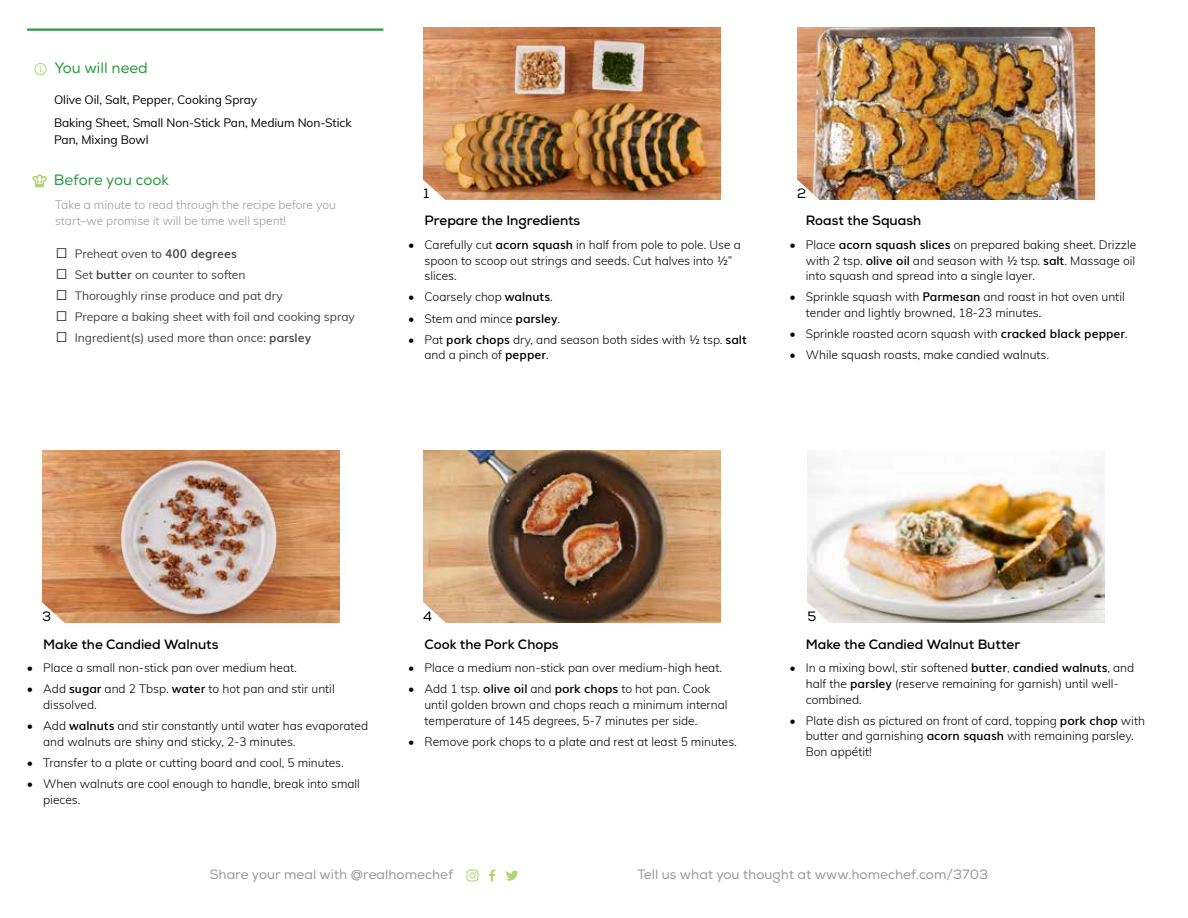
<style>
.page{position:relative;width:1188px;height:918px;background:#fff}
.page>*{position:absolute;margin:0;border:0;box-sizing:border-box;transform-origin:0 0}
.t1{font:15px "Nexa";color:#2c9942}
.t2{font:700 13.5px "Nexa";color:#000}
.t3{font:13.5px "Nexa";color:#9a9a9a}
.t4{font:13.5px "Nexa";color:#000}
.t5{font:300 12px/15.8px "Muli";color:#000}
.t6{font:12px/21px "Muli";color:#414241}
.t7{font:12px/23.2px "Muli";letter-spacing:-.005em;color:#000}
.t8{font:300 12px/16.5px "Muli";color:#9a9a9a}
.s1{font-weight:600}
</style>
<div class="page">
<img style="left:42px;top:450px;width:297px;height:173px">
<img style="left:423px;top:450px;width:297px;height:173px">
<img style="left:423px;top:27px;width:297px;height:173px">
<img style="left:808px;top:457px;width:297px;height:166px">
<img style="left:797px;top:27px;width:297px;height:173px">
<svg style="left:423px;top:178px;width:24px;height:22px"></svg>
<svg style="left:797px;top:178px;width:24px;height:22px"></svg>
<svg style="left:42px;top:601px;width:24px;height:22px"></svg>
<svg style="left:423px;top:601px;width:24px;height:22px"></svg>
<svg style="left:807px;top:601px;width:24px;height:22px"></svg>
<hr style="left:27px;top:28px;width:356px;height:3px;background:#2c9942">
<div style="left:35px;top:63px;width:11px;height:12px;border:1px solid #b4d672;border-radius:50%"></div>
<svg style="left:33px;top:175px;width:14px;height:12px"></svg>
<svg style="left:489px;top:870px;width:6px;height:12px"></svg>
<svg style="left:466px;top:870px;width:13px;height:12px"></svg>
<svg style="left:506px;top:871px;width:12px;height:10px"></svg>
<p class="t1" style="left:55px;top:59px;width:95px">You will need</p>
<p class="t7" style="left:54px;top:87px;width:299px">Olive Oil, Salt, Pepper, Cooking Spray<br>Baking Sheet, Small Non-Stick Pan, Medium Non-Stick</p>
<p class="t7" style="left:54px;top:127px;width:96px">Pan, Mixing Bowl</p>
<p class="t1" style="left:54px;top:171px;width:117px">Before you cook</p>
<p class="t8" style="left:55px;top:196px;width:282px">Take a minute to read through the recipe before you start–we promise it will be time well spent!</p>
<p class="t6" style="left:75px;top:243px;width:282px">Preheat oven to <span class="s1">400 degrees<br></span>Set <span class="s1">butter</span> on counter to soften<br>Thoroughly rinse produce and pat dry<br>Prepare a baking sheet with foil and cooking spray Ingredient(s) used more than once: <span class="s1">parsley</span></p>
<p class="t4" style="left:423px;top:185px;width:7px">1</p>
<p class="t2" style="left:425px;top:212px;width:157px">Prepare the Ingredients</p>
<p class="t5" style="left:425px;top:236px;width:318px;text-indent:-16px">• Carefully cut <span class="s1">acorn squash</span> in half from pole to pole. Use a spoon to scoop out strings and seeds. Cut halves into ½” slices.</p>
<p class="t5" style="left:408px;top:289px;width:146px">• Coarsely chop <span class="s1">walnuts</span>.</p>
<p class="t5" style="left:408px;top:310px;width:153px">• Stem and mince <span class="s1">parsley</span>.</p>
<p class="t5" style="left:425px;top:331px;width:324px;text-indent:-16px">• Pat <span class="s1">pork chops</span> dry, and season both sides with ½ tsp. <span class="s1">salt </span>and a pinch of <span class="s1">pepper</span>.</p>
<p class="t4" style="left:797px;top:185px;width:11px">2</p>
<p class="t2" style="left:806px;top:212px;width:117px">Roast the Squash</p>
<p class="t5" style="left:806px;top:236px;width:332px;text-align:justify;text-indent:-16px">• Place <span class="s1">acorn squash slices</span> on prepared baking sheet. Drizzle with 2 tsp. <span class="s1">olive oil</span> and season with ½ tsp. <span class="s1">salt</span>. Massage oil into squash and spread into a single layer.</p>
<p class="t5" style="left:806px;top:289px;width:321px;text-indent:-16px">• Sprinkle squash with <span class="s1">Parmesan</span> and roast in hot oven until tender and lightly browned, 18-23 minutes.</p>
<p class="t5" style="left:790px;top:326px;width:340px">• Sprinkle roasted acorn squash with <span class="s1">cracked black pepper</span>.</p>
<p class="t5" style="left:790px;top:347px;width:261px">• While squash roasts, make candied walnuts.</p>
<p class="t4" style="left:42px;top:608px;width:11px">3</p>
<p class="t4" style="left:423px;top:608px;width:10px">4</p>
<p class="t4" style="left:808px;top:608px;width:10px">5</p>
<p class="t2" style="left:43px;top:636px;width:177px">Make the Candied Walnuts</p>
<p class="t5" style="left:27px;top:659px;width:271px">• Place a small non-stick pan over medium heat.</p>
<p class="t5" style="left:43px;top:681px;width:293px;text-indent:-16px">• Add <span class="s1">sugar</span> and 2 Tbsp. <span class="s1">water</span> to hot pan and stir until dissolved.</p>
<p class="t5" style="left:43px;top:717px;width:327px;text-indent:-16px">• Add <span class="s1">walnuts</span> and stir constantly until water has evaporated and walnuts are shiny and sticky, 2-3 minutes.</p>
<p class="t5" style="left:27px;top:754px;width:318px">• Transfer to a plate or cutting board and cool, 5 minutes.</p>
<p class="t5" style="left:43px;top:775px;width:318px;text-indent:-16px">• When walnuts are cool enough to handle, break into small pieces.</p>
<p class="t2" style="left:424px;top:635px;width:136px">Cook the Pork Chops</p>
<p class="t5" style="left:408px;top:659px;width:315px">• Place a medium non-stick pan over medium-high heat.</p>
<p class="t5" style="left:424px;top:681px;width:305px;text-indent:-16px">• Add 1 tsp. <span class="s1">olive oil</span> and <span class="s1">pork chops</span> to hot pan. Cook until golden brown and chops reach a minimum internal temperature of 145 degrees, 5-7 minutes per side.</p>
<p class="t5" style="left:408px;top:733px;width:330px">• Remove pork chops to a plate and rest at least 5 minutes.</p>
<p class="t2" style="left:806px;top:635px;width:216px">Make the Candied Walnut Butter</p>
<p class="t5" style="left:806px;top:659px;width:330px;text-indent:-16px">• In a mixing bowl, stir softened <span class="s1">butter</span>, <span class="s1">candied walnuts</span>, and half the <span class="s1">parsley</span> (reserve remaining for garnish) until well&shy;combined.</p>
<p class="t5" style="left:806px;top:712px;width:341px;text-indent:-16px">• Plate dish as pictured on front of card, topping <span class="s1">pork chop</span> with butter and garnishing <span class="s1">acorn squash</span> with remaining parsley.<br>Bon appétit!</p>
<p class="t3" style="left:210px;top:867px;width:245px">Share your meal with @realhomechef</p>
<p class="t3" style="left:638px;top:867px;width:352px">Tell us what you thought at www.homechef.com/3703</p>
</div>
